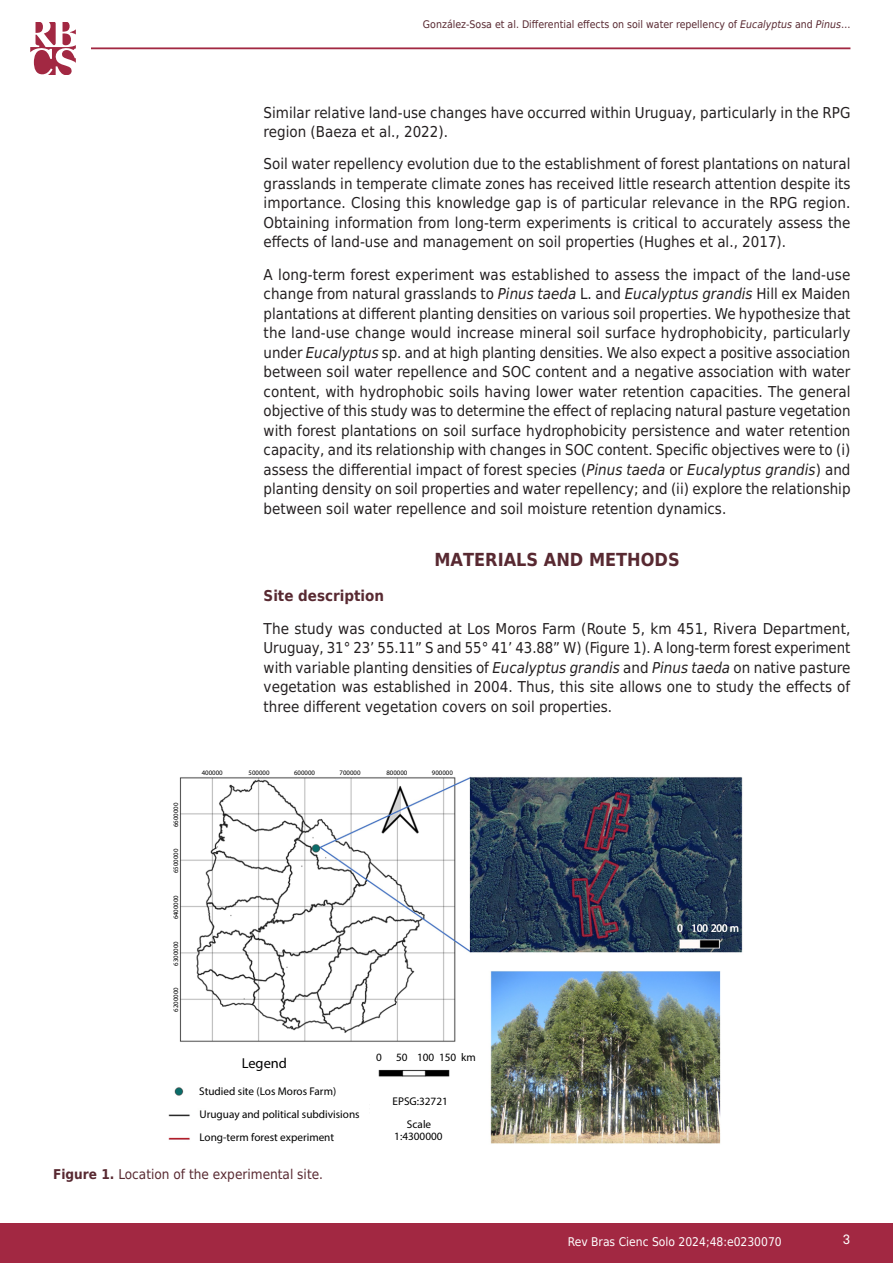
<style>
.page{position:relative;width:893px;height:1263px;background:#fff}
.page>*{position:absolute;margin:0;border:0;box-sizing:border-box;transform-origin:0 0}
.Subtítulo_1{font:700 18px "DejaVu Sans Condensed";color:#582931}
.Texto__EN{font:15px/19.5px "DejaVu Sans Condensed";color:#231f20;text-align:justify}
.Subtítulo_2{font:700 15px "DejaVu Sans Condensed";color:#582931}
.t1{font:14.4px "Myriad Pro";color:#000}
.Tabela_Figura_Título{font:13.5px "DejaVu Sans Condensed";color:#582931}
.t2{font:13.5px "Akkurat Pro";color:#fff}
.t3{font:12px "DejaVu Sans Condensed";color:#fff}
.t4{font:11.55px "Myriad Pro";letter-spacing:-.04em;color:#fff}
.t5{font:11.25px/22.8px "Myriad Pro";color:#000}
.t6{font:10.5px "DejaVu Sans Condensed";color:#582931}
.t7{font:6.75px "Myriad Pro";color:#000}
.s1{font-style:italic}
.s2{font-weight:700}
</style>
<div class="page">
<div style="left:0;top:1223px;width:893px;height:40px;background:#a22842"></div>
<hr style="left:91px;top:47px;width:759px;height:2px;background:#a22842">
<svg style="left:30px;top:22px;width:46px;height:52px"></svg>
<img style="left:168px;top:776px;width:575px;height:368px">
<p class="t6" style="left:423px;top:16px;width:429px">González-Sosa et al. Differential effects on soil water repellency of <span class="s1">Eucalyptus</span> and <span class="s1">Pinus</span>…</p>
<p class="Texto__EN" style="left:264px;top:102px;width:588px">Similar relative land-use changes have occurred within Uruguay, particularly in the RPG region (Baeza et al., 2022).</p>
<p class="Texto__EN" style="left:264px;top:154px;width:588px">Soil water repellency evolution due to the establishment of forest plantations on natural grasslands in temperate climate zones has received little research attention despite its importance. Closing this knowledge gap is of particular relevance in the RPG region.<br>Obtaining information from long-term experiments is critical to accurately assess the effects of land-use and management on soil properties (Hughes et al., 2017).</p>
<p class="Texto__EN" style="left:264px;top:264px;width:588px">A long-term forest experiment was established to assess the impact of the land-use change from natural grasslands to <span class="s1">Pinus taeda</span> L. and <span class="s1">Eucalyptus grandis</span> Hill ex Maiden plantations at different planting densities on various soil properties. We hypothesize that the land-use change would increase mineral soil surface hydrophobicity, particularly under <span class="s1">Eucalyptus</span> sp. and at high planting densities. We also expect a positive association between soil water repellence and SOC content and a negative association with water content, with hydrophobic soils having lower water retention capacities. The general objective of this study was to determine the effect of replacing natural pasture vegetation with forest plantations on soil surface hydrophobicity persistence and water retention capacity, and its relationship with changes in SOC content. Specific objectives were to (i) assess the differential impact of forest species (<span class="s1">Pinus taeda</span> or <span class="s1">Eucalyptus grandis</span>) and planting density on soil properties and water repellency; and (ii) explore the relationship between soil water repellence and soil moisture retention dynamics.</p>
<p class="Subtítulo_1" style="left:434px;top:545px;width:247px">MATERIALS AND METHODS</p>
<p class="Subtítulo_2" style="left:264px;top:584px;width:122px">Site description</p>
<p class="Texto__EN" style="left:264px;top:618px;width:588px">The study was conducted at Los Moros Farm (Route 5, km 451, Rivera Department, Uruguay, 31° 23’ 55.11” S and 55° 41’ 43.88” W) (Figure 1). A long-term forest experiment with variable planting densities of <span class="s1">Eucalyptus grandis</span> and <span class="s1">Pinus taeda</span> on native pasture vegetation was established in 2004. Thus, this site allows one to study the effects of three different vegetation covers on soil properties.</p>
<p class="t7" style="left:172px;top:827px;width:26px;rotate:-90deg">6600000</p>
<p class="t7" style="left:172px;top:873px;width:26px;rotate:-90deg">6500000</p>
<p class="t7" style="left:172px;top:919px;width:26px;rotate:-90deg">6400000</p>
<p class="t7" style="left:172px;top:965px;width:26px;rotate:-90deg">6300000</p>
<p class="t7" style="left:172px;top:1011px;width:26px;rotate:-90deg">6200000</p>
<p class="t7" style="left:202px;top:769px;width:22px">400000</p>
<p class="t7" style="left:249px;top:769px;width:22px">500000</p>
<p class="t7" style="left:294px;top:769px;width:22px">600000</p>
<p class="t7" style="left:340px;top:769px;width:22px">700000</p>
<p class="t7" style="left:386px;top:769px;width:22px">800000</p>
<p class="t7" style="left:432px;top:769px;width:22px">900000</p>
<p class="t1" style="left:242px;top:1054px;width:47px">Legend</p>
<p class="t5" style="left:199px;top:1080px;width:162px">Studied site (Los Moros Farm)<br>Uruguay and political subdivisions<br>Long-term forest experiment</p>
<p class="t5" style="left:376px;top:1046px;width:7px">0</p>
<p class="t5" style="left:396px;top:1046px;width:81px">50 100 150 km</p>
<p class="t5" style="left:393px;top:1089px;width:57px;line-height:23.4px;text-align:center">EPSG:32721<br>Scale</p>
<p class="t5" style="left:394px;top:1124px;width:50px">1:4300000</p>
<p class="Tabela_Figura_Título" style="left:53px;top:1163px;width:271px"><span class="s2">Figure 1.</span> Location of the experimental site.</p>
<p class="t4" style="left:677px;top:920px;width:64px">0 100 200 m</p>
<p class="t3" style="left:568px;top:1231px;width:215px">Rev Bras Cienc Solo 2024;48:e0230070</p>
<p class="t2" style="left:843px;top:1231px;width:9px">3</p>
</div>
